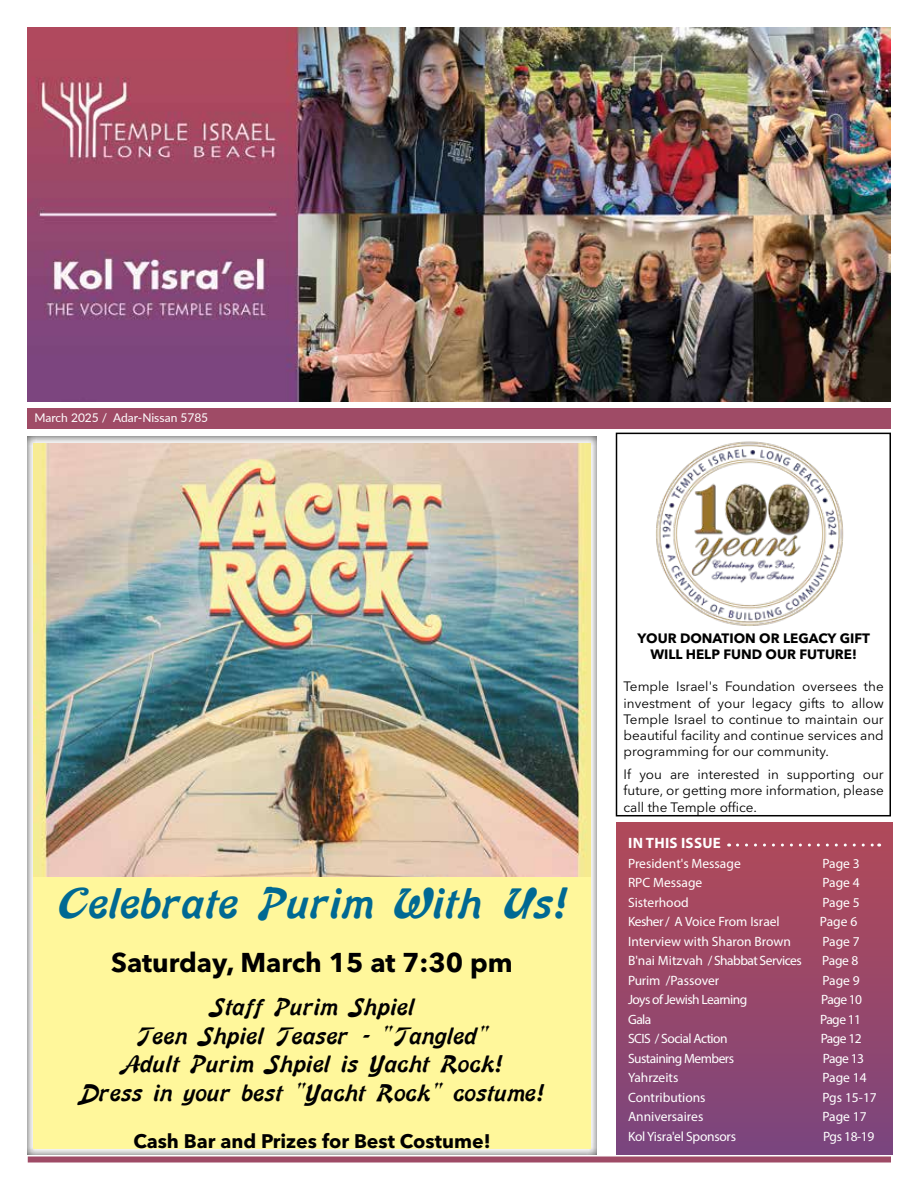
<style>
.page{position:relative;width:918px;height:1188px;background:#fff}
.page>*{position:absolute;margin:0;border:0;box-sizing:border-box;transform-origin:0 0}
.t1{font:43.5px "Banner Normal";color:#006993}
.t2{font:700 27px "Avenir Next LT Pro";color:#000}
.t3{font:24px/28.8px "Banner Normal";color:#000;text-align:center}
.t4{font:700 19.5px "Avenir Next LT Pro";color:#000}
.t5{font:700 15px "Myriad Pro";letter-spacing:.02em;color:#fff}
.t6{font:13.5px/16.2px "Avenir Next LT Pro";color:#000;text-align:justify}
.t7{font:13.5px "Myriad Pro";letter-spacing:-.01em;color:#fff}
.t8{font:13.5px "Myriad Pro";letter-spacing:-.04em;color:#fff}
.t9{font:700 13.5px/16.2px "Avenir Next LT Pro";color:#000;text-align:center}
.t10{font:12px "Lato";color:#fff}
</style>
<div class="page">
<div style="left:28px;top:408px;width:863px;height:21px;background:#9f4b66"></div>
<div style="left:28px;top:1156px;width:863px;height:6px;background:#9f4b66"></div>
<div style="left:26px;top:435px;width:571px;height:721px;background:#000;opacity:.75"></div>
<div style="left:617px;top:823px;width:275px;height:332px;background:linear-gradient(to bottom,#b34a57,#7c457d)"></div>
<svg style="left:737px;top:844px;width:143px;height:3px"></svg>
<img style="left:656px;top:441px;width:188px;height:185px">
<div style="left:616px;top:433px;width:275px;height:383px;border:2px solid #000"></div>
<img style="left:27px;top:27px;width:864px;height:375px">
<img style="left:33px;top:444px;width:558px;height:434px">
<div style="left:33px;top:878px;width:558px;height:271px;background:#fff79b"></div>
<p class="t10" style="left:34px;top:409px;width:175px">March 2025 / Adar-Nissan 5785</p>
<h1 class="t1" style="left:58px;top:878px;width:510px">Celebrate Purim With Us!</h1>
<h2 class="t2" style="left:111px;top:946px;width:403px">Saturday, March 15 at 7:30 pm</h2>
<h3 class="t3" style="left:81px;top:992px;width:464px">Staff Purim Shpiel<br>Teen Shpiel Teaser - "Tangled"<br>Adult Purim Shpiel is Yacht Rock!<br>Dress in your best "Yacht Rock" costume!</h3>
<h3 class="t4" style="left:133px;top:1129px;width:359px">Cash Bar and Prizes for Best Costume!</h3>
<p class="t9" style="left:638px;top:630px;width:234px">YOUR DONATION OR LEGACY GIFT<br>WILL HELP FUND OUR FUTURE!</p>
<p class="t6" style="left:624px;top:679px;width:262px">Temple Israel's Foundation oversees the investment of your legacy gifts to allow Temple Israel to continue to maintain our beautiful facility and continue services and programming for our community.</p>
<p class="t6" style="left:624px;top:766px;width:262px">If you are interested in supporting our future, or getting more information, please call the Temple office.</p>
<p class="t5" style="left:628px;top:833px;width:94px">IN THIS ISSUE</p>
<p class="t7" style="left:628px;top:855px;width:114px">President's Message</p>
<p class="t7" style="left:822px;top:855px;width:39px">Page 3</p>
<p class="t7" style="left:628px;top:874px;width:76px">RPC Message</p>
<p class="t7" style="left:822px;top:874px;width:39px">Page 4</p>
<p class="t7" style="left:628px;top:894px;width:62px">Sisterhood</p>
<p class="t7" style="left:822px;top:894px;width:39px">Page 5</p>
<p class="t7" style="left:628px;top:913px;width:153px">Kesher / A Voice From Israel</p>
<p class="t7" style="left:820px;top:913px;width:39px">Page 6</p>
<p class="t7" style="left:628px;top:933px;width:164px">Interview with Sharon Brown</p>
<p class="t7" style="left:822px;top:933px;width:39px">Page 7</p>
<p class="t8" style="left:628px;top:952px;width:175px">B'nai Mitzvah / Shabbat Services</p>
<p class="t7" style="left:822px;top:952px;width:38px">Page 8</p>
<p class="t7" style="left:628px;top:972px;width:93px">Purim /Passover</p>
<p class="t7" style="left:822px;top:972px;width:39px">Page 9</p>
<p class="t8" style="left:628px;top:991px;width:121px">Joys of Jewish Learning</p>
<p class="t7" style="left:821px;top:991px;width:43px">Page 10</p>
<p class="t7" style="left:628px;top:1011px;width:25px">Gala</p>
<p class="t7" style="left:820px;top:1011px;width:43px">Page 11</p>
<p class="t8" style="left:628px;top:1030px;width:101px">SCIS / Social Action</p>
<p class="t7" style="left:821px;top:1030px;width:43px">Page 12</p>
<p class="t8" style="left:628px;top:1050px;width:108px">Sustaining Members</p>
<p class="t7" style="left:823px;top:1050px;width:43px">Page 13</p>
<p class="t7" style="left:628px;top:1069px;width:52px">Yahrzeits</p>
<p class="t7" style="left:822px;top:1069px;width:46px">Page 14</p>
<p class="t7" style="left:628px;top:1089px;width:79px">Contributions</p>
<p class="t7" style="left:822px;top:1089px;width:56px">Pgs 15-17</p>
<p class="t7" style="left:628px;top:1108px;width:77px">Anniversaires</p>
<p class="t7" style="left:822px;top:1108px;width:46px">Page 17</p>
<p class="t7" style="left:628px;top:1128px;width:110px">Kol Yisra'el Sponsors</p>
<p class="t7" style="left:823px;top:1128px;width:53px">Pgs 18-19</p>
</div>
